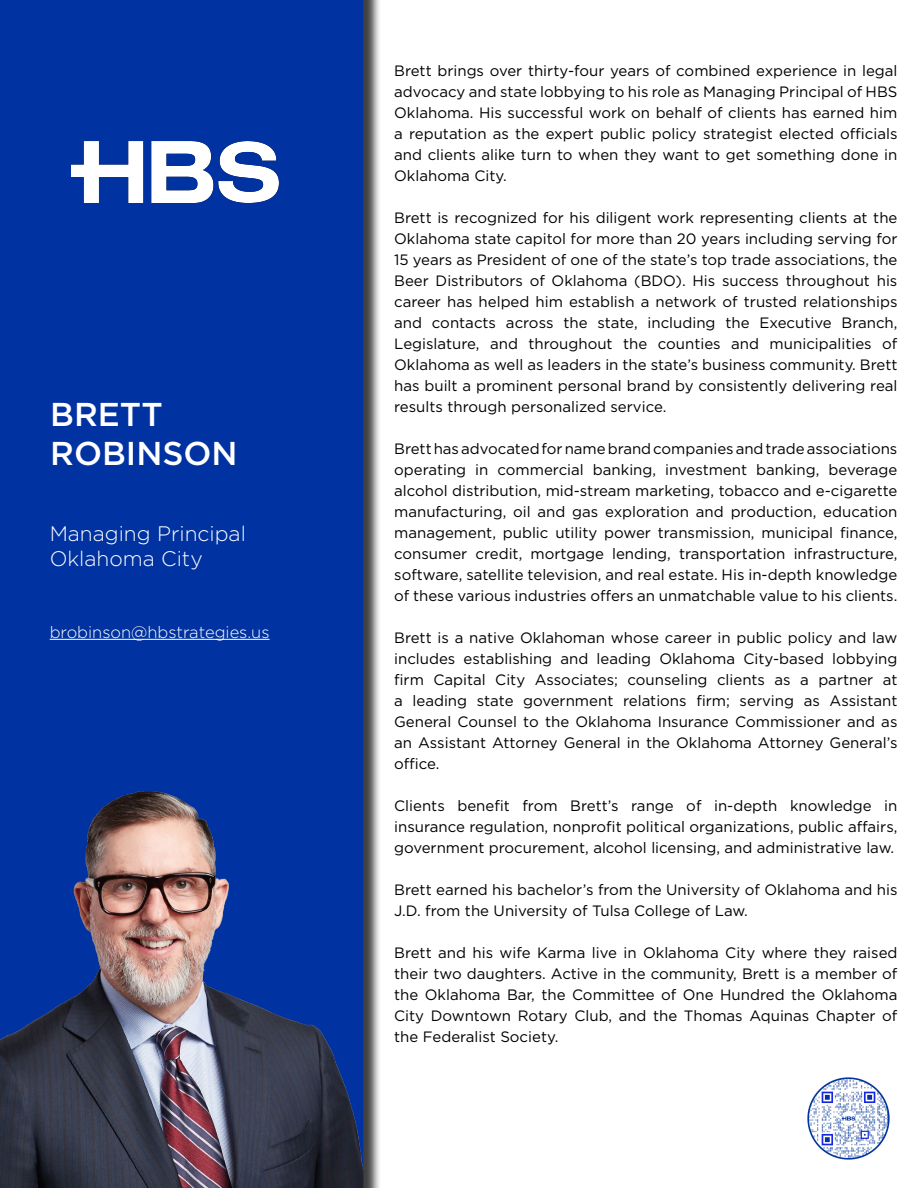
<style>
.page{position:relative;width:918px;height:1188px;background:#fff}
.page>*{position:absolute;margin:0;border:0;box-sizing:border-box;transform-origin:0 0}
.t1{font:500 33px/39.6px "Gotham";color:#fff}
.t2{font:300 21px/25.2px "Gotham";color:#fff}
.t3{font:300 16.5px "Gotham";color:#fff}
.t4{font:15px/21px "Gotham";color:#000;text-align:justify}
</style>
<div class="page">
<div style="left:0;top:0;width:382px;height:1188px;background:#000;opacity:.75"></div>
<div style="left:0;top:0;width:363px;height:785px;background:#0033a1"></div>
<img style="left:71px;top:141px;width:208px;height:61px">
<img style="left:0;top:785px;width:366px;height:403px">
<hr style="left:50px;top:639px;width:220px;height:1px;background:#fff">
<img style="left:808px;top:1077px;width:82px;height:83px">
<h1 class="t1" style="left:50px;top:394px;width:189px">BRETT<br>ROBINSON</h1>
<h2 class="t2" style="left:50px;top:520px;width:198px">Managing Principal<br>Oklahoma City</h2>
<p class="t3" style="left:50px;top:621px;width:221px">brobinson@hbstrategies.us</p>
<p class="t4" style="left:394px;top:60px;width:505px">Brett brings over thirty-four years of combined experience in legal advocacy and state lobbying to his role as Managing Principal of HBS Oklahoma. His successful work on behalf of clients has earned him a reputation as the expert public policy strategist elected officials and clients alike turn to when they want to get something done in Oklahoma City.</p>
<p class="t4" style="left:394px;top:207px;width:505px">Brett is recognized for his diligent work representing clients at the Oklahoma state capitol for more than 20 years including serving for 15 years as President of one of the state’s top trade associations, the Beer Distributors of Oklahoma (BDO). His success throughout his career has helped him establish a network of trusted relationships and contacts across the state, including the Executive Branch, Legislature, and throughout the counties and municipalities of Oklahoma as well as leaders in the state’s business community. Brett has built a prominent personal brand by consistently delivering real results through personalized service.</p>
<p class="t4" style="left:394px;top:438px;width:505px">Brett has advocated for name brand companies and trade associations operating in commercial banking, investment banking, beverage alcohol distribution, mid-stream marketing, tobacco and e-cigarette manufacturing, oil and gas exploration and production, education management, public utility power transmission, municipal finance, consumer credit, mortgage lending, transportation infrastructure, software, satellite television, and real estate. His in-depth knowledge of these various industries offers an unmatchable value to his clients.</p>
<p class="t4" style="left:394px;top:627px;width:505px">Brett is a native Oklahoman whose career in public policy and law includes establishing and leading Oklahoma City-based lobbying firm Capital City Associates; counseling clients as a partner at a leading state government relations firm; serving as Assistant General Counsel to the Oklahoma Insurance Commissioner and as an Assistant Attorney General in the Oklahoma Attorney General’s office.</p>
<p class="t4" style="left:394px;top:795px;width:505px">Clients benefit from Brett’s range of in-depth knowledge in insurance regulation, nonprofit political organizations, public affairs, government procurement, alcohol licensing, and administrative law.</p>
<p class="t4" style="left:394px;top:879px;width:505px">Brett earned his bachelor’s from the University of Oklahoma and his<br>J.D. from the University of Tulsa College of Law.</p>
<p class="t4" style="left:394px;top:942px;width:505px">Brett and his wife Karma live in Oklahoma City where they raised their two daughters. Active in the community, Brett is a member of the Oklahoma Bar, the Committee of One Hundred the Oklahoma City Downtown Rotary Club, and the Thomas Aquinas Chapter of the Federalist Society.</p>
</div>
